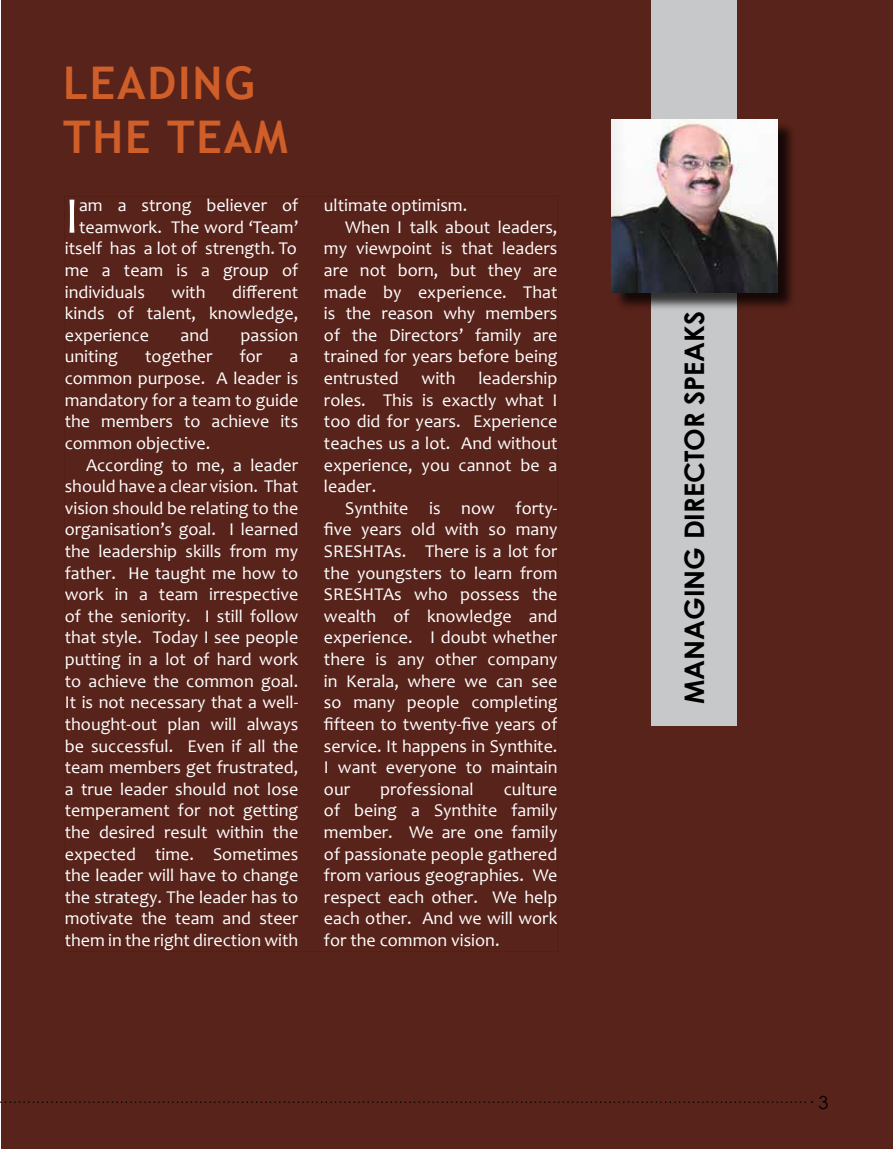
<style>
.page{position:relative;width:893px;height:1149px;background:#fff}
.page>*{position:absolute;margin:0;border:0;box-sizing:border-box;transform-origin:0 0}
.t1{font:52.05px "Candara";color:#fff}
.t2{font:700 45px/54px "Trebuchet MS";letter-spacing:.04em;color:#cf5e29}
.t3{font:700 27px "Century Gothic";color:#000}
.t4{font:18px/21.6px "Candara";color:#fff;text-align:justify}
.t5{font:18px "Century Gothic";color:#000}
</style>
<div class="page">
<div style="left:2px;top:0;width:891px;height:1148px;background:#541e15"></div>
<div style="left:651px;top:0;width:86px;height:725px;background:#c7c8ca"></div>
<div style="left:614px;top:122px;width:182px;height:189px;background:#000;opacity:.75"></div>
<img style="left:611px;top:119px;width:167px;height:173px">
<svg style="left:0;top:1101px;width:812px;height:1px"></svg>
<h2 class="t2" style="left:63px;top:56px;width:226px">LEADING<br>THE TEAM</h2>
<h1 class="t1" style="left:65px;top:183px;width:16px">I</h1>
<p class="t4" style="left:79px;top:194px;width:221px">am a strong believer of</p>
<p class="t4" style="left:79px;top:216px;width:221px">teamwork. The word ‘Team’</p>
<p class="t4" style="left:65px;top:237px;width:234px">itself has a lot of strength. To</p>
<p class="t4" style="left:65px;top:259px;width:235px">me a team is a group of</p>
<p class="t4" style="left:65px;top:280px;width:82px">individuals</p>
<p class="t4" style="left:172px;top:280px;width:35px">with</p>
<p class="t4" style="left:65px;top:280px;width:235px;text-indent:167px">different kinds of talent, knowledge, experience</p>
<p class="t4" style="left:181px;top:324px;width:30px">and</p>
<p class="t4" style="left:241px;top:324px;width:59px">passion</p>
<p class="t4" style="left:65px;top:345px;width:55px">uniting</p>
<p class="t4" style="left:145px;top:345px;width:69px">together</p>
<p class="t4" style="left:240px;top:345px;width:24px">for</p>
<p class="t4" style="left:65px;top:345px;width:235px;text-indent:225px">a common purpose. A leader is mandatory for a team to guide the members to achieve its common objective.</p>
<p class="t4" style="left:65px;top:453px;width:235px;text-indent:21px">According to me, a leader should have a clear vision. That vision should be relating to the organisation’s goal. I learned the leadership skills from my father. He taught me how to work in a team irrespective of the seniority. I still follow that style. Today I see people putting in a lot of hard work to achieve the common goal.<br>It is not necessary that a well&shy;thought-out plan will always be successful. Even if all the team members get frustrated, a true leader should not lose temperament for not getting the desired result within the expected time. Sometimes the leader will have to change the strategy. The leader has to motivate the team and steer them in the right direction with</p>
<p class="t4" style="left:324px;top:194px;width:145px">ultimate optimism.</p>
<p class="t4" style="left:345px;top:216px;width:214px">When I talk about leaders,</p>
<p class="t4" style="left:324px;top:237px;width:235px">my viewpoint is that leaders</p>
<p class="t4" style="left:324px;top:259px;width:235px">are not born, but they are</p>
<p class="t4" style="left:324px;top:280px;width:235px">made by experience. That</p>
<p class="t4" style="left:324px;top:302px;width:235px">is the reason why members</p>
<p class="t4" style="left:324px;top:324px;width:235px">of the Directors’ family are</p>
<p class="t4" style="left:324px;top:345px;width:235px">trained for years before being</p>
<p class="t4" style="left:324px;top:367px;width:76px">entrusted</p>
<p class="t4" style="left:422px;top:367px;width:35px">with</p>
<p class="t4" style="left:324px;top:367px;width:235px;text-indent:155px">leadership roles. This is exactly what I too did for years. Experience teaches us a lot. And without experience, you cannot be a leader.</p>
<p class="t4" style="left:324px;top:496px;width:235px;text-indent:21px">Synthite is now forty&shy;five years old with so many SRESHTAs. There is a lot for the youngsters to learn from SRESHTAs who possess the wealth of knowledge and experience. I doubt whether there is any other company in Kerala, where we can see so many people completing fifteen to twenty-five years of service. It happens in Synthite.<br>I want everyone to maintain our</p>
<p class="t4" style="left:380px;top:777px;width:95px">professional</p>
<p class="t4" style="left:324px;top:777px;width:235px;text-indent:180px">culture of being a Synthite family member. We are one family of passionate people gathered from various geographies. We respect each other. We help each other. And we will work for the common vision.</p>
<h3 class="t3" style="left:674px;top:704px;width:395px;rotate:-90deg">MANAGING DIRECTOR SPEAKS</h3>
<p class="t5" style="left:818px;top:1089px;width:11px">3</p>
</div>
